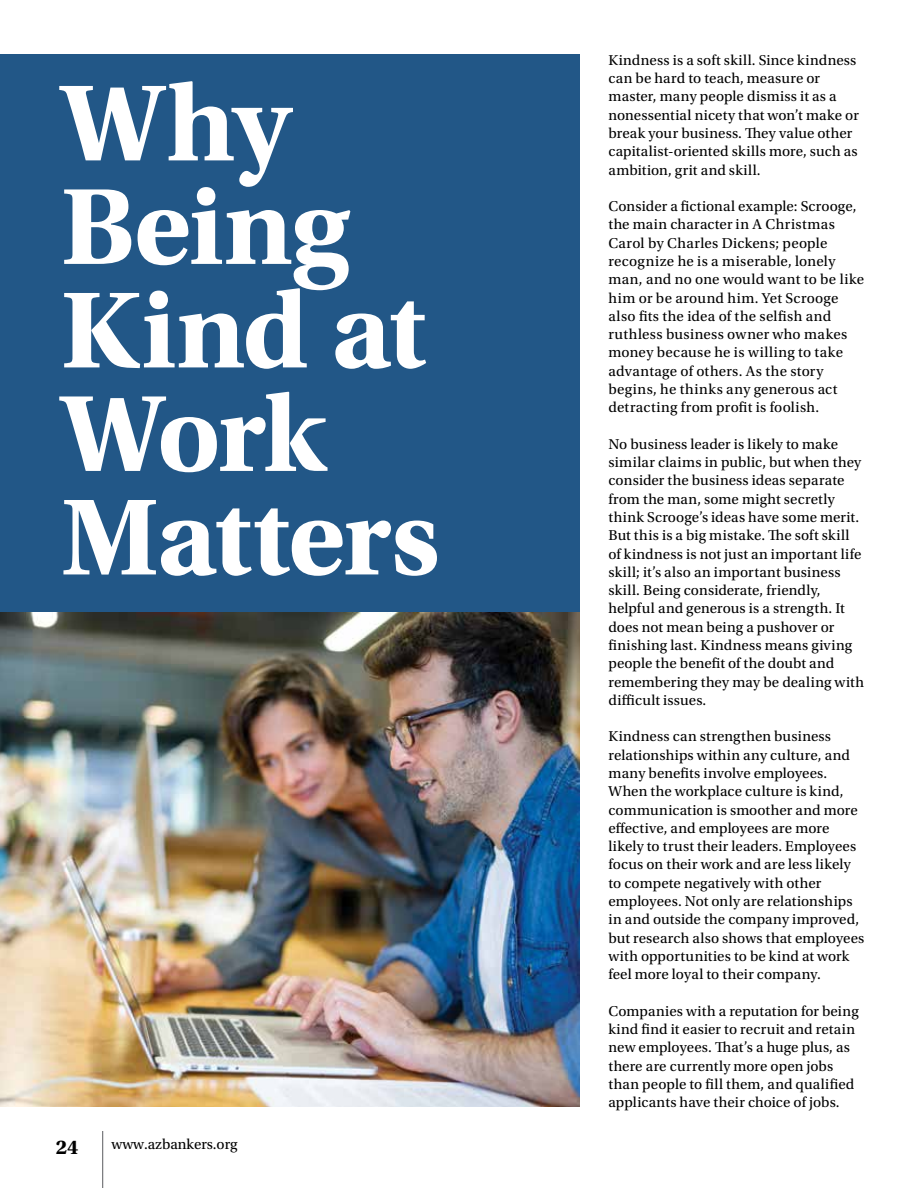
<style>
.page{position:relative;width:918px;height:1188px;background:#fff}
.page>*{position:absolute;margin:0;border:0;box-sizing:border-box;transform-origin:0 0}
.t1{font:700 114px/103.5px "Utopia Std";letter-spacing:-.025em;color:#fff}
.t2{font:700 21px "Utopia Std";color:#000}
.t3{font:15px/18.3px "Utopia Std";letter-spacing:.01em;color:#000}
</style>
<div class="page">
<hr style="left:102px;top:1131px;width:1px;height:57px;background:#6d6e71">
<div style="left:0;top:54px;width:579px;height:654px;background:#225787"></div>
<img style="left:0;top:613px;width:579px;height:494px">
<h1 class="t1" style="left:61px;top:72px;width:380px">Why<br>Being<br>Kind at<br>Work<br>Matters</h1>
<h2 class="t2" style="left:56px;top:1135px;width:24px">24</h2>
<p class="t3" style="left:112px;top:1136px;width:127px">www.azbankers.org</p>
<p class="t3" style="left:608px;top:51px;width:252px">Kindness is a soft skill. Since kindness can be hard to teach, measure or master, many people dismiss it as a nonessential nicety that won’t make or break your business. They value other capitalist-oriented skills more, such as ambition, grit and skill.</p>
<p class="t3" style="left:608px;top:197px;width:257px">Consider a fictional example: Scrooge, the main character in A Christmas Carol by Charles Dickens; people recognize he is a miserable, lonely man, and no one would want to be like him or be around him. Yet Scrooge also fits the idea of the selfish and ruthless business owner who makes money because he is willing to take advantage of others. As the story begins, he thinks any generous act detracting from profit is foolish.</p>
<p class="t3" style="left:608px;top:435px;width:257px">No business leader is likely to make similar claims in public, but when they consider the business ideas separate from the man, some might secretly think Scrooge’s ideas have some merit.<br>But this is a big mistake. The soft skill of kindness is not just an important life skill; it’s also an important business skill. Being considerate, friendly, helpful and generous is a strength. It does not mean being a pushover or finishing last. Kindness means giving people the benefit of the doubt and remembering they may be dealing with difficult issues.</p>
<p class="t3" style="left:608px;top:728px;width:258px">Kindness can strengthen business relationships within any culture, and many benefits involve employees.<br>When the workplace culture is kind, communication is smoother and more effective, and employees are more likely to trust their leaders. Employees focus on their work and are less likely to compete negatively with other employees. Not only are relationships in and outside the company improved, but research also shows that employees with opportunities to be kind at work feel more loyal to their company.</p>
<p class="t3" style="left:608px;top:1002px;width:252px">Companies with a reputation for being kind find it easier to recruit and retain new employees. That’s a huge plus, as there are currently more open jobs than people to fill them, and qualified applicants have their choice of jobs.</p>
</div>
